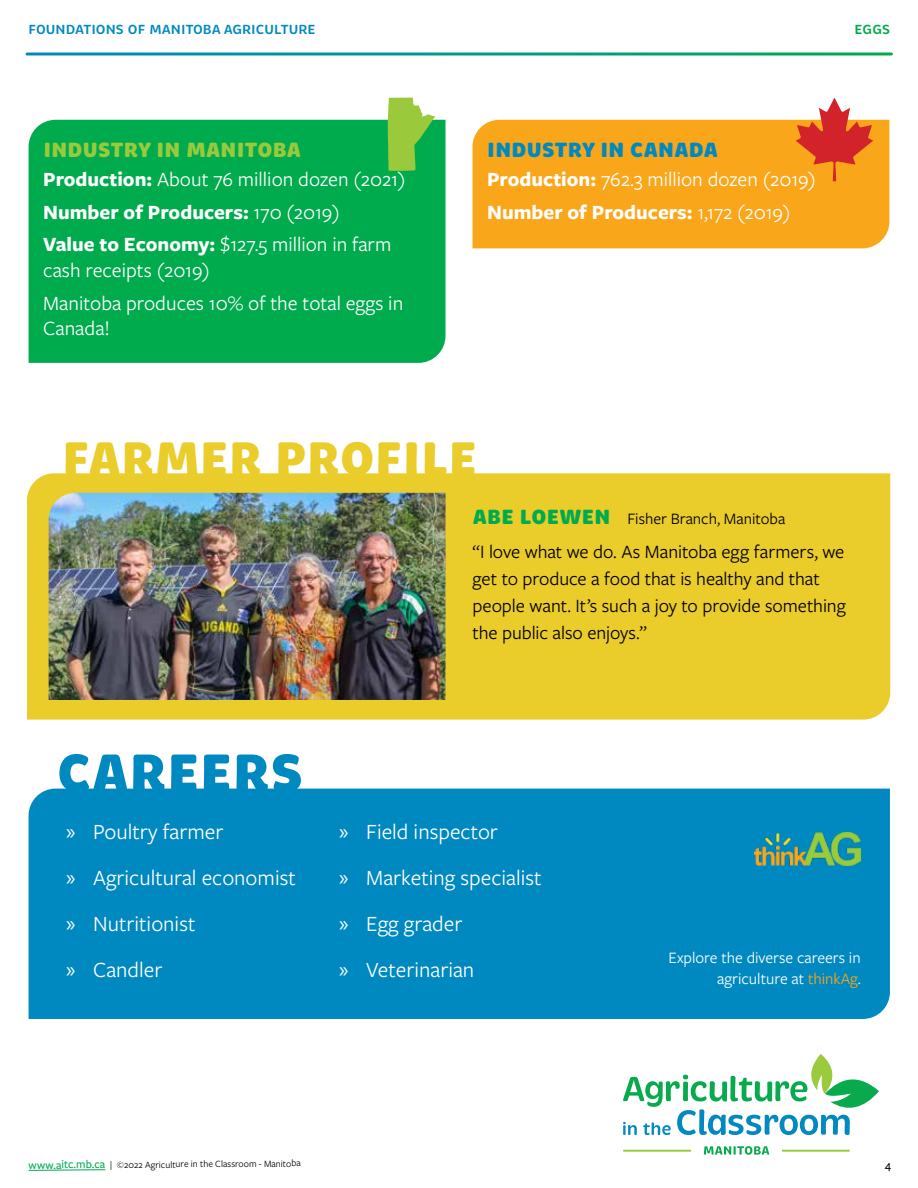
<style>
.page{position:relative;width:918px;height:1188px;background:#fff}
.page>*{position:absolute;margin:0;border:0;box-sizing:border-box;transform-origin:0 0}
.t1{font:900 48px "Brevia";letter-spacing:.015em;color:#eacc2a}
.t2{font:22.5px/46px "Freight Sans Pro";color:#fff}
.t3{font:21px/32.5px "Freight Sans Pro";color:#fff}
.t4{font:900 21px "Brevia";letter-spacing:.015em;color:#9aca3c}
.t5{font:900 21px "Brevia";letter-spacing:.015em;color:#0089c0}
.t6{font:19.5px/27px "Freight Sans Pro";letter-spacing:-.005em;color:#000}
.t7{font:16.5px/21px "Freight Sans Pro";color:#fff;text-align:right}
.t8{font:16.5px "Freight Sans Pro";color:#000}
.t9{font:600 13.5px "Brevia";color:#0089c0}
.t10{font:600 13.5px "Brevia";color:#00ab4e}
.t11{font:500 12px "Freight Sans Pro";color:#000}
.t12{font:9.9px "Freight Sans Pro";letter-spacing:-.01em;color:#000}
.s1{font-weight:700}
.s2{font-family:"Brevia";font-weight:900;font-size:21px;color:#00ab4e}
.s3{font-family:"Myriad Pro"}
.s4{color:#faa61a}
.s5{font-weight:500;font-size:12px;color:#00ab4e}
</style>
<div class="page">
<svg style="left:28px;top:1169px;width:78px;height:2px"></svg>
<svg style="left:27px;top:52px;width:865px;height:4px;background:#40b2a7"></svg>
<div style="left:29px;top:789px;width:861px;height:230px;background:#0089c0"></div>
<svg style="left:59px;top:754px;width:242px;height:38px"></svg>
<img style="left:755px;top:832px;width:106px;height:34px">
<div style="left:29px;top:120px;width:416px;height:243px;background:#00ab4e"></div>
<div style="left:472px;top:120px;width:417px;height:128px;background:#faa61a"></div>
<svg style="left:388px;top:98px;width:47px;height:73px;background:#7ec752"></svg>
<svg style="left:796px;top:98px;width:77px;height:83px"></svg>
<svg style="left:704px;top:1146px;width:65px;height:9px"></svg>
<svg style="left:623px;top:1054px;width:256px;height:81px"></svg>
<hr style="left:623px;top:1150px;width:68px;height:2px;background:#9aca3d">
<hr style="left:782px;top:1150px;width:68px;height:2px;background:#9aca3d">
<div style="left:27px;top:473px;width:863px;height:247px;background:#eacc2a"></div>
<img style="left:49px;top:493px;width:397px;height:207px">
<p class="t9" style="left:29px;top:21px;width:289px">FOUNDATIONS OF MANITOBA AGRICULTURE</p>
<p class="t10" style="left:854px;top:21px;width:37px">EGGS</p>
<p class="t4" style="left:43px;top:137px;width:259px">INDUSTRY IN MANITOBA</p>
<p class="t3" style="left:43px;top:162px;width:364px"><span class="s1">Production:</span> About 76 million dozen (2021)<br><span class="s1">Number of Producers:</span> 170 (2019)<br><span class="s1">Value to Economy:</span> $127.5 million in farm</p>
<p class="t3" style="left:43px;top:253px;width:362px">cash receipts (2019)<br>Manitoba produces 10% of the total eggs in</p>
<p class="t3" style="left:43px;top:311px;width:68px">Canada!</p>
<p class="t5" style="left:487px;top:137px;width:232px">INDUSTRY IN CANADA</p>
<p class="t3" style="left:487px;top:162px;width:330px"><span class="s1">Production:</span> 762.3 million dozen (2019)<br><span class="s1">Number of Producers:</span> 1,172 (2019)</p>
<h1 class="t1" style="left:63px;top:428px;width:416px">FARMER PROFILE</h1>
<p class="t8" style="left:473px;top:508px;width:314px"><span class="s2">ABE LOEWEN</span> Fisher Branch, Manitoba</p>
<p class="t6" style="left:473px;top:538px;width:375px">“I love what we do. As Manitoba egg farmers, we get to produce a food that is healthy and that people want. It’s such a joy to provide something the public also enjoys.”</p>
<p class="t2" style="left:66px;top:807px;width:231px"><span class="s3">»</span> Poultry farmer<br><span class="s3">»</span> Agricultural economist <span class="s3">»</span> Nutritionist<br><span class="s3">»</span> Candler</p>
<p class="t2" style="left:339px;top:807px;width:204px"><span class="s3">»</span> Field inspector<br><span class="s3">»</span> Marketing specialist <span class="s3">»</span> Egg grader<br><span class="s3">»</span> Veterinarian</p>
<p class="t7" style="left:669px;top:946px;width:194px">Explore the diverse careers in agriculture at <span class="s4">thinkAg</span>.</p>
<p class="t12" style="left:29px;top:1157px;width:274px"><span class="s5">www.aitc.mb.ca</span> | ©2022 Agriculture in the Classroom - Manitoba</p>
<p class="t11" style="left:885px;top:1157px;width:8px">4</p>
</div>
